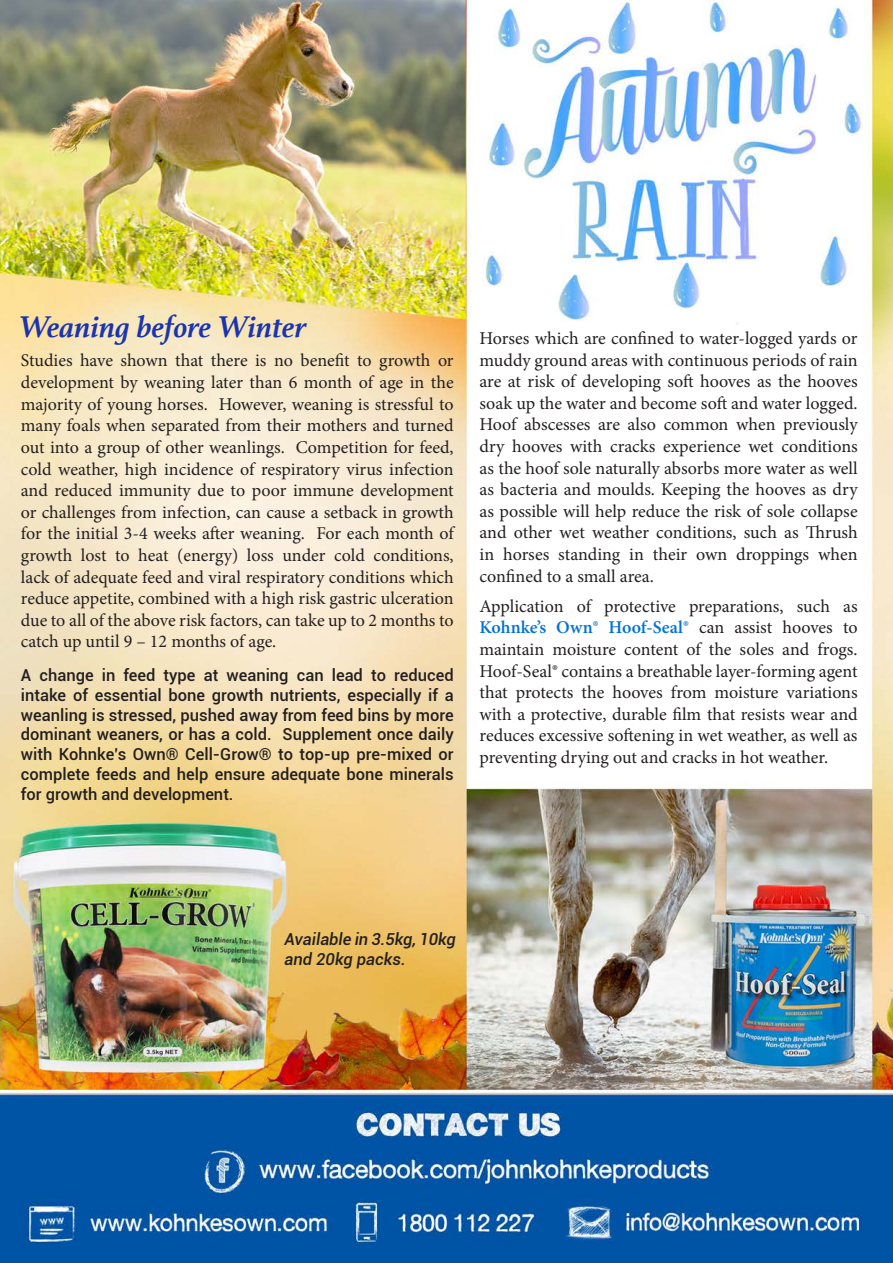
<style>
.page{position:relative;width:893px;height:1263px;background:#fff}
.page>*{position:absolute;margin:0;border:0;box-sizing:border-box;transform-origin:0 0}
.Paragraph_Style_1{font:italic 700 31.5px "Athelas";color:#1a34b1}
.t1{font:18px/21.6px "Minion Pro";letter-spacing:-.005em;color:#231f20;text-align:justify}
.t2{font:500 16.5px/19.8px "Roboto";color:#231f20;text-align:justify}
.t3{font:italic 500 16.5px "Roboto";color:#231f20}
.s1{font-weight:600;color:#0072d6}
</style>
<div class="page">
<img style="left:0;top:0;width:893px;height:1263px">
<p class="Paragraph_Style_1" style="left:19px;top:302px;width:289px">Weaning before Winter</p>
<p class="t1" style="left:21px;top:350px;width:434px">Studies have shown that there is no benefit to growth or development by weaning later than 6 month of age in the majority of young horses. However, weaning is stressful to many foals when separated from their mothers and turned out into a group of other weanlings. Competition for feed, cold weather, high incidence of respiratory virus infection and reduced immunity due to poor immune development or challenges from infection, can cause a setback in growth for the initial 3-4 weeks after weaning. For each month of growth lost to heat (energy) loss under cold conditions, lack of adequate feed and viral respiratory conditions which reduce appetite, combined with a high risk gastric ulceration due to all of the above risk factors, can take up to 2 months to catch up until 9 – 12 months of age.</p>
<p class="t2" style="left:21px;top:664px;width:434px">A change in feed type at weaning can lead to reduced intake of essential bone growth nutrients, especially if a weanling is stressed, pushed away from feed bins by more dominant weaners, or has a cold. Supplement once daily with Kohnke’s Own® Cell-Grow® to top-up pre-mixed or complete feeds and help ensure adequate bone minerals for growth and development.</p>
<p class="t1" style="left:480px;top:328px;width:380px">Horses which are confined to water-logged yards or muddy ground areas with continuous periods of rain are at risk of developing soft hooves as the hooves soak up the water and become soft and water logged.<br>Hoof abscesses are also common when previously dry hooves with cracks experience wet conditions as the hoof sole naturally absorbs more water as well as bacteria and moulds. Keeping the hooves as dry as possible will help reduce the risk of sole collapse and other wet weather conditions, such as Thrush in horses standing in their own droppings when confined to a small area.</p>
<p class="t1" style="left:480px;top:595px;width:380px">Application of protective preparations, such as <span class="s1">Kohnke’s Own® Hoof-Seal®</span> can assist hooves to maintain moisture content of the soles and frogs.<br>Hoof-Seal® contains a breathable layer-forming agent that protects the hooves from moisture variations with a protective, durable film that resists wear and reduces excessive softening in wet weather, as well as preventing drying out and cracks in hot weather.</p>
<p class="t3" style="left:284px;top:928px;width:173px">Available in 3.5kg, 10kg</p>
<p class="t3" style="left:284px;top:947px;width:123px">and 20kg packs.</p>
</div>
